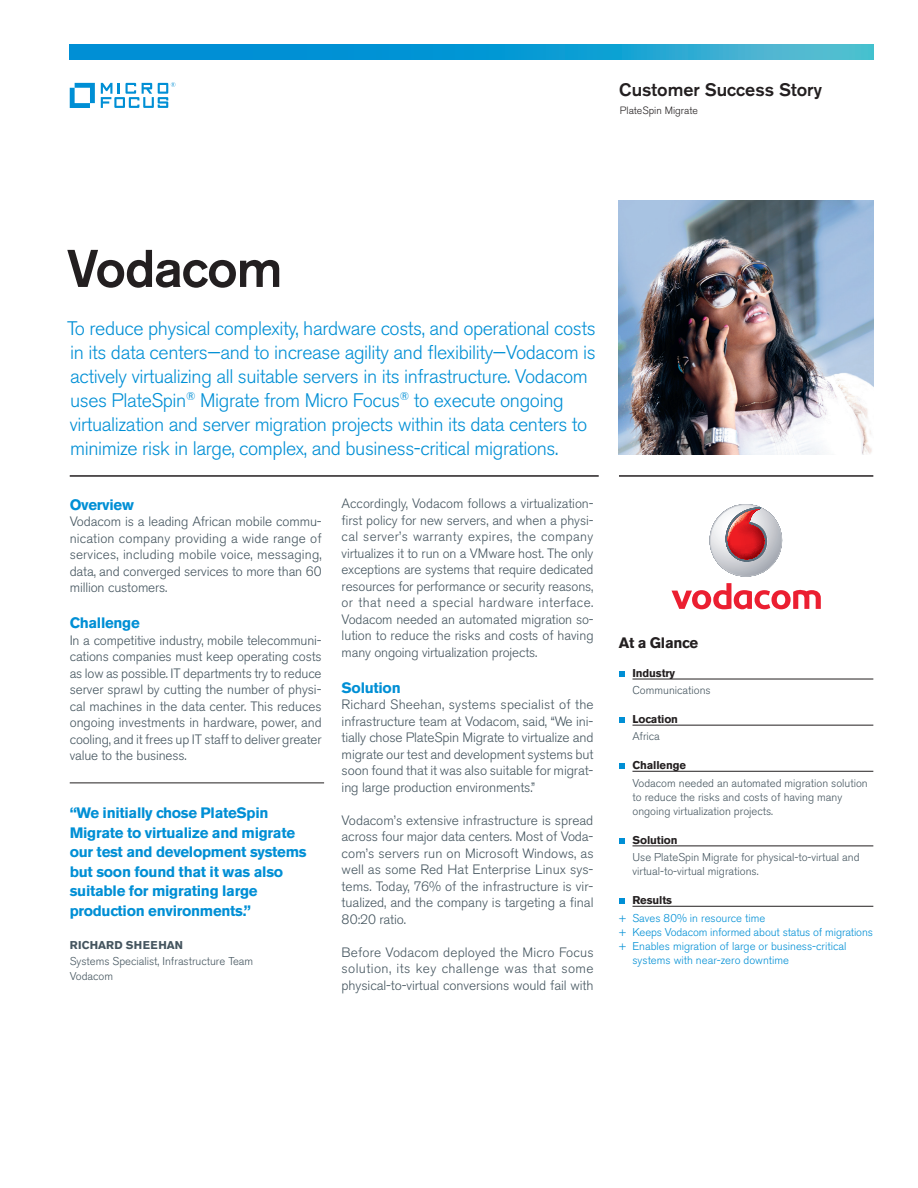
<style>
.page{position:relative;width:918px;height:1188px;background:#fff}
.page>*{position:absolute;margin:0;border:0;box-sizing:border-box;transform-origin:0 0}
.Main_Title__pg_1{font:500 52.5px "Akzidenz Grotesk BE";letter-spacing:-.02em;color:#231f20}
.Intro__pg_1{font:300 19.5px/24px "Akzidenz Grotesk BE";letter-spacing:-.02em;color:#008fd5}
.Customer_Success_Sto{font:500 18px "Akzidenz Grotesk BE";color:#231f20}
.Blue_quote_text__pg{font:700 15px/19.5px "Akzidenz Grotesk BE";letter-spacing:-.02em;color:#008fd5}
.Blue_body_text_heads{font:700 15px "Akzidenz Grotesk BE";letter-spacing:-.02em;color:#008fd5}
.Sidebar_At_a_Glance{font:700 15px "Akzidenz Grotesk BE";letter-spacing:-.02em;color:#231f20}
.Grey_body_text{font:300 13.5px/16.5px "Akzidenz Grotesk BE";letter-spacing:-.01em;color:#45555f;text-align:justify}
.Sidebar_text_below_l{font:300 11.25px/14.2px "Akzidenz Grotesk BE";color:#45555f}
.Sidebar_blue_Results{font:300 11.25px/14.2px "Akzidenz Grotesk BE";color:#008fd5}
.Sidebar_bold_bullets{font:700 11.25px "Akzidenz Grotesk BE";letter-spacing:-.01em;color:#231f20}
.Quote_attribution_Jo{font:300 11.25px "Akzidenz Grotesk BE";color:#45555f}
.Quote_attribution_Na{font:700 11.25px "Akzidenz Grotesk BE";letter-spacing:.03em;color:#45555f}
.Quote_attribution_Na-2{font:300 11.25px "Akzidenz Grotesk BE";color:#45555f}
.Product_name_s___top{font:300 10.5px "Akzidenz Grotesk BE";color:#231f20}
</style>
<div class="page">
<hr style="left:70px;top:475px;width:529px;height:2px;background:#231f20">
<hr style="left:619px;top:475px;width:254px;height:2px;background:#231f20">
<img style="left:619px;top:201px;width:254px;height:254px">
<hr style="left:632px;top:679px;width:241px;height:1px;background:#231f20">
<hr style="left:632px;top:725px;width:241px;height:1px;background:#231f20">
<hr style="left:632px;top:771px;width:241px;height:1px;background:#231f20">
<hr style="left:632px;top:846px;width:241px;height:1px;background:#231f20">
<hr style="left:632px;top:906px;width:241px;height:1px;background:#231f20">
<svg style="left:619px;top:672px;width:5px;height:5px"></svg>
<svg style="left:619px;top:718px;width:5px;height:5px"></svg>
<svg style="left:619px;top:764px;width:5px;height:5px"></svg>
<svg style="left:619px;top:838px;width:5px;height:6px"></svg>
<svg style="left:619px;top:899px;width:5px;height:5px"></svg>
<svg style="left:711px;top:505px;width:71px;height:71px;background:#cacdd2"></svg>
<svg style="left:726px;top:508px;width:41px;height:55px;background:#c66469"></svg>
<svg style="left:672px;top:583px;width:149px;height:26px"></svg>
<hr style="left:70px;top:783px;width:254px;height:1px;background:#231f20">
<svg style="left:70px;top:45px;width:803px;height:14px;background:#149dd3"></svg>
<svg style="left:70px;top:83px;width:25px;height:25px"></svg>
<svg style="left:101px;top:82px;width:74px;height:26px"></svg>
<p class="Customer_Success_Sto" style="left:619px;top:78px;width:204px">Customer Success Story</p>
<p class="Product_name_s___top" style="left:620px;top:104px;width:80px">PlateSpin Migrate</p>
<p class="Main_Title__pg_1" style="left:67px;top:236px;width:217px">Vodacom</p>
<p class="Intro__pg_1" style="left:67px;top:317px;width:530px">To reduce physical complexity, hardware costs, and operational costs in its data centers—and to increase agility and flexibility—Vodacom is actively virtualizing all suitable servers in its infrastructure. Vodacom uses PlateSpin<sup>®</sup> Migrate from Micro Focus<sup>®</sup> to execute ongoing virtualization and server migration projects within its data centers to minimize risk in large, complex, and business-critical migrations.</p>
<p class="Blue_body_text_heads" style="left:70px;top:496px;width:66px">Overview</p>
<p class="Grey_body_text" style="left:70px;top:514px;width:254px">Vodacom is a leading African mobile commu&shy;nication company providing a wide range of services, including mobile voice, messaging, data, and converged services to more than 60 million customers.</p>
<p class="Blue_body_text_heads" style="left:70px;top:614px;width:72px">Challenge</p>
<p class="Grey_body_text" style="left:70px;top:632px;width:253px">In a competitive industry, mobile telecommuni&shy;cations companies must keep operating costs as low as possible. IT departments try to reduce server sprawl by cutting the number of physi&shy;cal machines in the data center. This reduces ongoing investments in hardware, power, and cooling, and it frees up IT staff to deliver greater value to the business.</p>
<p class="Blue_quote_text__pg" style="left:70px;top:803px;width:238px">“We initially chose PlateSpin<br>Migrate to virtualize and migrate our test and development systems but soon found that it was also suitable for migrating large production environments.”</p>
<p class="Quote_attribution_Na" style="left:70px;top:938px;width:115px">RICHARD SHEEHAN</p>
<p class="Quote_attribution_Jo" style="left:70px;top:955px;width:185px">Systems Specialist, Infrastructure Team</p>
<p class="Quote_attribution_Na-2" style="left:70px;top:969px;width:45px">Vodacom</p>
<p class="Grey_body_text" style="left:342px;top:496px;width:254px">Accordingly, Vodacom follows a virtualization&shy;first policy for new servers, and when a physi&shy;cal server’s warranty expires, the company virtualizes it to run on a VMware host. The only exceptions are systems that require dedicated resources for performance or security reasons, or that need a special hardware interface.<br>Vodacom needed an automated migration so&shy;lution to reduce the risks and costs of having many ongoing virtualization projects.</p>
<p class="Blue_body_text_heads" style="left:342px;top:679px;width:61px">Solution</p>
<p class="Grey_body_text" style="left:342px;top:697px;width:254px">Richard Sheehan, systems specialist of the infrastructure team at Vodacom, said, “We ini&shy;tially chose PlateSpin Migrate to virtualize and migrate our test and development systems but soon found that it was also suitable for migrat&shy;ing large production environments.”</p>
<p class="Grey_body_text" style="left:342px;top:812px;width:253px">Vodacom’s extensive infrastructure is spread across four major data centers. Most of Voda&shy;com’s servers run on Microsoft Windows, as well as some Red Hat Enterprise Linux sys&shy;tems. Today, 76% of the infrastructure is vir&shy;tualized, and the company is targeting a final 80:20 ratio.</p>
<p class="Grey_body_text" style="left:342px;top:944px;width:253px">Before Vodacom deployed the Micro Focus solution, its key challenge was that some physical-to-virtual conversions would fail with</p>
<p class="Sidebar_At_a_Glance" style="left:619px;top:634px;width:81px">At a Glance</p>
<p class="Sidebar_bold_bullets" style="left:632px;top:666px;width:44px">Industry</p>
<p class="Sidebar_text_below_l" style="left:632px;top:684px;width:80px">Communications</p>
<p class="Sidebar_bold_bullets" style="left:632px;top:712px;width:47px">Location</p>
<p class="Sidebar_text_below_l" style="left:632px;top:730px;width:29px">Africa</p>
<p class="Sidebar_bold_bullets" style="left:632px;top:758px;width:55px">Challenge</p>
<p class="Sidebar_text_below_l" style="left:632px;top:776px;width:237px">Vodacom needed an automated migration solution to reduce the risks and costs of having many ongoing virtualization projects.</p>
<p class="Sidebar_bold_bullets" style="left:632px;top:833px;width:47px">Solution</p>
<p class="Sidebar_text_below_l" style="left:632px;top:850px;width:229px">Use PlateSpin Migrate for physical-to-virtual and virtual-to-virtual migrations.</p>
<p class="Sidebar_bold_bullets" style="left:632px;top:893px;width:41px">Results</p>
<p class="Sidebar_blue_Results" style="left:619px;top:911px;width:148px">+ Saves 80% in resource time</p>
<p class="Sidebar_blue_Results" style="left:619px;top:925px;width:255px">+ Keeps Vodacom informed about status of migrations</p>
<p class="Sidebar_blue_Results" style="left:632px;top:939px;width:216px;text-indent:-14px">+ Enables migration of large or business-critical systems with near-zero downtime</p>
</div>
